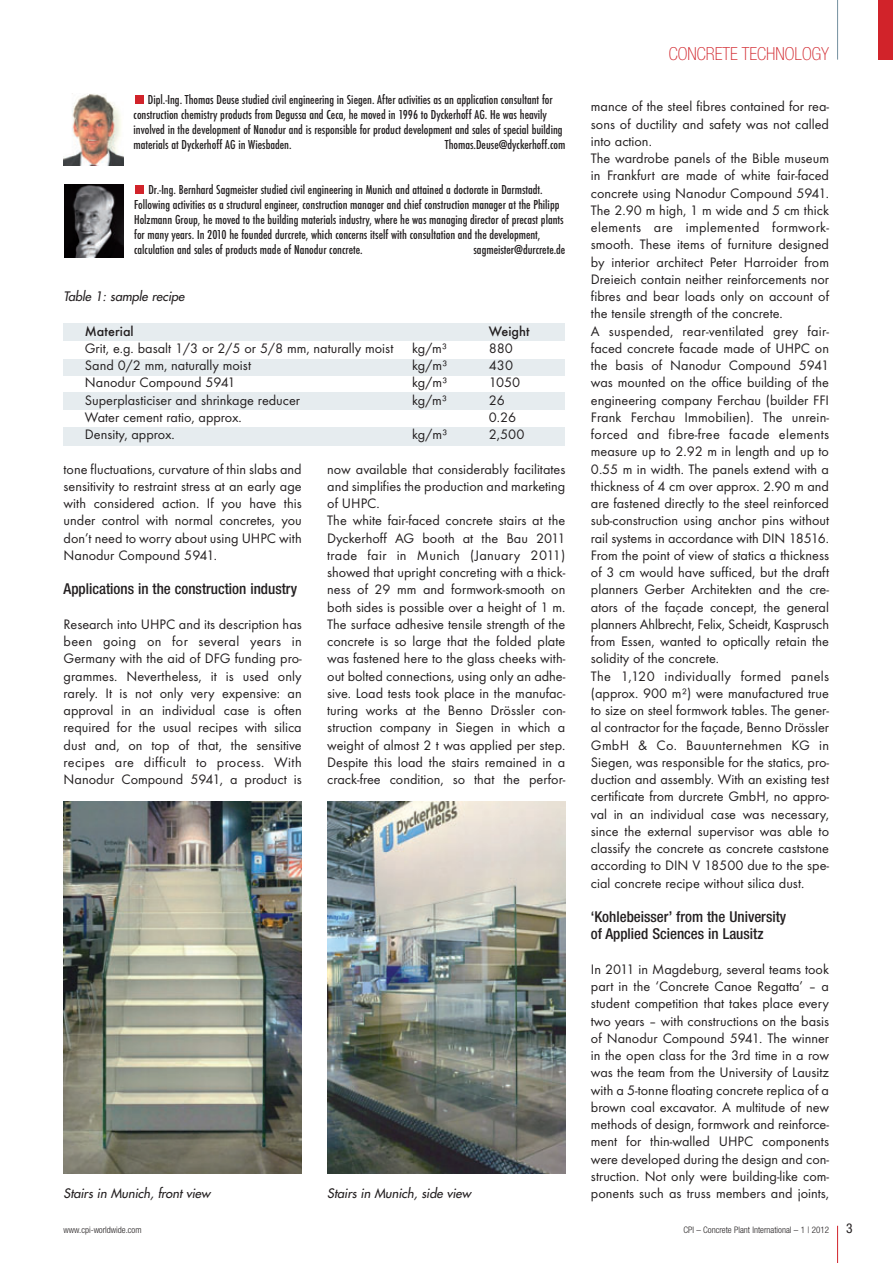
<style>
.page{position:relative;width:893px;height:1263px;background:#fff}
.page>*{position:absolute;margin:0;border:0;box-sizing:border-box;transform-origin:0 0}
.t1{font:100 condensed 18px "Helvetica Neue";color:#d1232a}
.t2{font:500 condensed 15px/17.2px "Helvetica Neue";color:#231f20}
.t3{font:14.25px/17.2px "Futura T";color:#231f20;text-align:justify}
.t4{font:500 14.25px "Futura T";color:#231f20}
.t5{font:500 condensed 13.5px/15px "Futura T";color:#231f20}
.t6{font:condensed 13.5px "Helvetica Neue";color:#231f20}
.t7{font:italic 12.75px "Futura";color:#231f20}
.t8{font:300 condensed 9px "Helvetica Neue";color:#231f20}
</style>
<div class="page">
<hr style="left:837px;top:1226px;width:1px;height:37px;background:#d1232a">
<hr style="left:837px;top:0;width:1px;height:60px;background:#73909f">
<div style="left:878px;top:0;width:14px;height:60px;background:#d1232a"></div>
<div style="left:64px;top:323px;width:501px;height:18px;background:#e6ecef"></div>
<div style="left:64px;top:359px;width:501px;height:16px;background:#e6ecef"></div>
<div style="left:64px;top:392px;width:501px;height:17px;background:#e6ecef"></div>
<div style="left:64px;top:427px;width:501px;height:18px;background:#e6ecef"></div>
<img style="left:64px;top:801px;width:238px;height:373px">
<img style="left:327px;top:801px;width:238px;height:373px">
<div style="left:136px;top:186px;width:8px;height:8px;background:#d1232a"></div>
<div style="left:135px;top:96px;width:9px;height:8px;background:#d1232a"></div>
<img style="left:64px;top:94px;width:59px;height:72px">
<img style="left:64px;top:185px;width:60px;height:72px">
<p class="t5" style="left:134px;top:93px;width:430px;text-indent:14px">Dipl.-Ing. Thomas Deuse studied civil engineering in Siegen. After activities as an application consultant for construction chemistry products from Degussa and Ceca, he moved in 1996 to Dyckerhoff AG. He was heavily involved in the development of Nanodur and is responsible for product development and sales of special building materials at Dyckerhoff AG in Wiesbaden.</p>
<p class="t5" style="left:445px;top:138px;width:122px">Thomas.Deuse@dyckerhoff.com</p>
<p class="t5" style="left:134px;top:183px;width:431px;text-indent:14px">Dr.-Ing. Bernhard Sagmeister studied civil engineering in Munich and attained a doctorate in Darmstadt.<br>Following activities as a structural engineer, construction manager and chief construction manager at the Philipp Holzmann Group, he moved to the building materials industry, where he was managing director of precast plants for many years. In 2010 he founded durcrete, which concerns itself with consultation and the development, calculation and sales of products made of Nanodur concrete.</p>
<p class="t5" style="left:473px;top:243px;width:93px">sagmeister@durcrete.de</p>
<p class="t7" style="left:64px;top:290px;width:125px">Table 1: sample recipe</p>
<p class="t4" style="left:85px;top:325px;width:50px">Material</p>
<p class="t4" style="left:489px;top:325px;width:42px">Weight</p>
<p class="t3" style="left:85px;top:341px;width:310px">Grit, e.g. basalt 1/3 or 2/5 or 5/8 mm, naturally moist</p>
<p class="t3" style="left:412px;top:341px;width:37px">kg/m³</p>
<p class="t3" style="left:489px;top:341px;width:26px">880</p>
<p class="t3" style="left:85px;top:358px;width:168px">Sand 0/2 mm, naturally moist</p>
<p class="t3" style="left:412px;top:358px;width:37px">kg/m³</p>
<p class="t3" style="left:489px;top:358px;width:26px">430</p>
<p class="t3" style="left:85px;top:375px;width:152px">Nanodur Compound 5941</p>
<p class="t3" style="left:412px;top:375px;width:37px">kg/m³</p>
<p class="t3" style="left:489px;top:375px;width:33px">1050</p>
<p class="t3" style="left:85px;top:392px;width:217px">Superplasticiser and shrinkage reducer</p>
<p class="t3" style="left:412px;top:392px;width:37px">kg/m³</p>
<p class="t3" style="left:489px;top:392px;width:18px">26</p>
<p class="t3" style="left:85px;top:410px;width:158px">Water cement ratio, approx.</p>
<p class="t3" style="left:489px;top:410px;width:29px">0.26</p>
<p class="t3" style="left:85px;top:427px;width:91px">Density, approx.</p>
<p class="t3" style="left:412px;top:427px;width:37px">kg/m³</p>
<p class="t3" style="left:489px;top:427px;width:37px">2,500</p>
<p class="t3" style="left:64px;top:461px;width:240px">tone fluctuations, curvature of thin slabs and sensitivity to restraint stress at an early age with considered action. If you have this under control with normal concretes, you don’t need to worry about using UHPC with Nanodur Compound 5941.</p>
<p class="t2" style="left:64px;top:582px;width:235px">Applications in the construction industry</p>
<p class="t3" style="left:64px;top:617px;width:240px">Research into UHPC and its description has been going on for several years in Germany with the aid of DFG funding pro&shy;grammes. Nevertheless, it is used only rarely. It is not only very expensive: an approval in an individual case is often required for the usual recipes with silica dust and, on top of that, the sensitive recipes are difficult to process. With Nanodur Compound 5941, a product is</p>
<p class="t3" style="left:327px;top:461px;width:240px;text-align:left">now available that considerably facilitates and simplifies the production and marketing of UHPC.<br>The white fair-faced concrete stairs at the Dyckerhoff AG booth at the Bau 2011 trade fair in Munich (January 2011) showed that upright concreting with a thick&shy;ness of 29 mm and formwork-smooth on both sides is possible over a height of 1 m.<br>The surface adhesive tensile strength of the concrete is so large that the folded plate was fastened here to the glass cheeks with&shy;out bolted connections, using only an adhe&shy;sive. Load tests took place in the manufac&shy;turing works at the Benno Drössler con&shy;struction company in Siegen in which a weight of almost 2 t was applied per step.<br>Despite this load the stairs remained in a crack-free condition, so that the perfor -</p>
<p class="t1" style="left:669px;top:47px;width:162px">CONCRETE TECHNOLOGY</p>
<p class="t3" style="left:591px;top:99px;width:240px;text-align:left">mance of the steel fibres contained for rea&shy;sons of ductility and safety was not called into action.<br>The wardrobe panels of the Bible museum in Frankfurt are made of white fair-faced concrete using Nanodur Compound 5941.<br>The 2.90 m high, 1 m wide and 5 cm thick elements are implemented formwork&shy;smooth. These items of furniture designed by interior architect Peter Harroider from Dreieich contain neither reinforcements nor fibres and bear loads only on account of the tensile strength of the concrete.<br>A suspended, rear-ventilated grey fair&shy;faced concrete facade made of UHPC on the basis of Nanodur Compound 5941 was mounted on the office building of the engineering company Ferchau (builder FFI Frank Ferchau Immobilien). The unrein&shy;forced and fibre-free facade elements measure up to 2.92 m in length and up to 0.55 m in width. The panels extend with a thickness of 4 cm over approx. 2.90 m and are fastened directly to the steel reinforced sub-construction using anchor pins without rail systems in accordance with DIN 18516.<br>From the point of view of statics a thickness of 3 cm would have sufficed, but the draft planners Gerber Architekten and the cre&shy;ators of the façade concept, the general planners Ahlbrecht, Felix, Scheidt, Kasprusch from Essen, wanted to optically retain the solidity of the concrete.<br>The 1,120 individually formed panels (approx. 900 m²) were manufactured true to size on steel formwork tables. The gener&shy;al contractor for the façade, Benno Drössler GmbH &amp; Co. Bauunternehmen KG in Siegen, was responsible for the statics, pro&shy;duction and assembly. With an existing test certificate from durcrete GmbH, no appro - val in an individual case was necessary, since the external supervisor was able to classify the concrete as concrete caststone according to DIN V 18500 due to the spe&shy;cial concrete recipe without silica dust.</p>
<p class="t2" style="left:591px;top:909px;width:197px">‘Kohlebeisser’ from the University of Applied Sciences in Lausitz</p>
<p class="t3" style="left:591px;top:962px;width:240px">In 2011 in Magdeburg, several teams took part in the ‘Concrete Canoe Regatta’ – a student competition that takes place every two years – with constructions on the basis of Nanodur Compound 5941. The winner in the open class for the 3rd time in a row was the team from the University of Lausitz with a 5-tonne floating concrete replica of a brown coal excavator. A multitude of new methods of design, formwork and reinforce&shy;ment for thin-walled UHPC components were developed during the design and con&shy;struction. Not only were building-like com-</p>
<p class="t7" style="left:64px;top:1187px;width:150px">Stairs in Munich, front view</p>
<p class="t7" style="left:327px;top:1187px;width:147px">Stairs in Munich, side view</p>
<p class="t3" style="left:591px;top:1186px;width:240px">ponents such as truss members and joints,</p>
<p class="t8" style="left:64px;top:1226px;width:79px">www.cpi-worldwide.com</p>
<p class="t8" style="left:683px;top:1226px;width:147px">CPI – Concrete Plant International – 1 | 2012</p>
<p class="t6" style="left:846px;top:1223px;width:8px">3</p>
</div>
